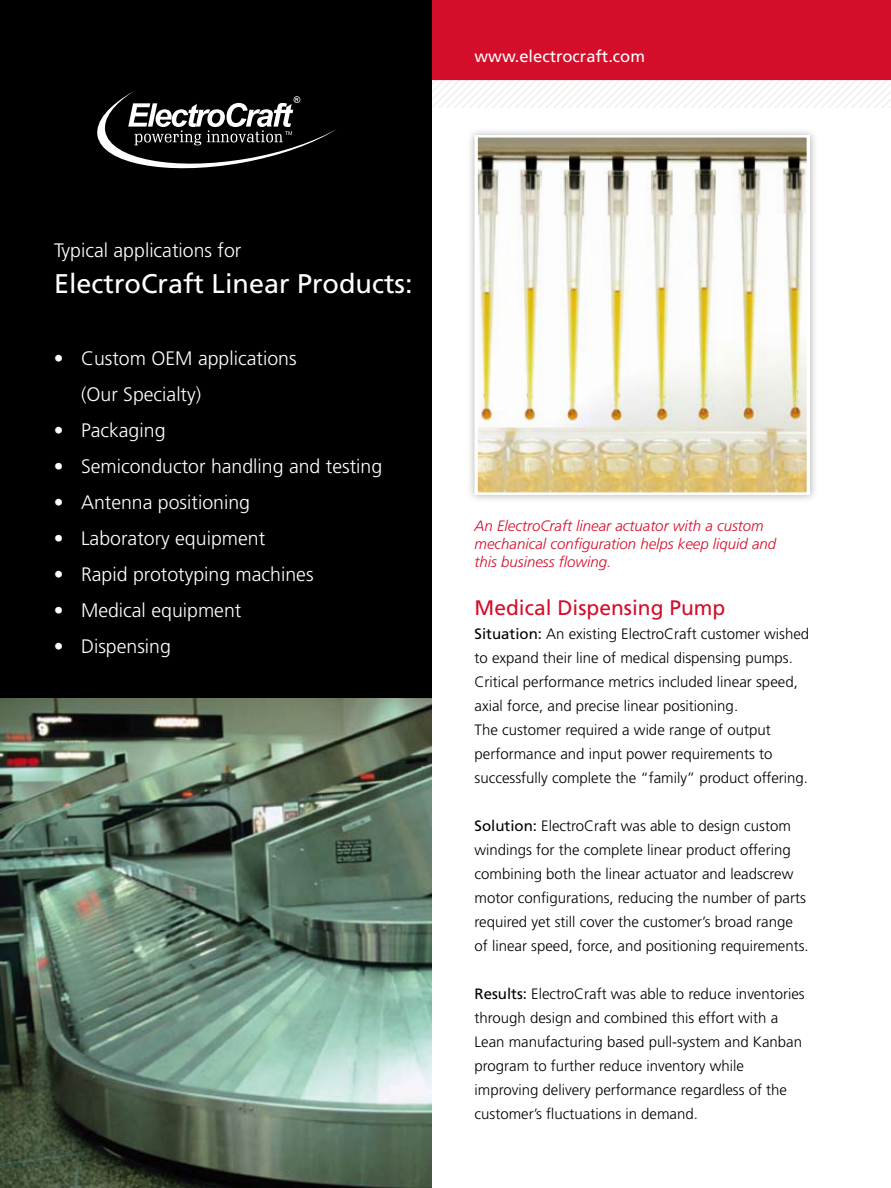
<style>
.page{position:relative;width:891px;height:1188px;background:#fff}
.page>*{position:absolute;margin:0;border:0;box-sizing:border-box;transform-origin:0 0}
.t1{font:27px "Frutiger LT Std";color:#fff}
.t2{font:21px "Frutiger LT Std";color:#d40e2a}
.t3{font:300 19.5px/36px "Frutiger LT Std";color:#fff}
.t4{font:16.5px "Frutiger LT Std";color:#fff}
.t5{font:300 15px/24px "Frutiger LT Std";color:#000}
.t6{font:italic 300 15px/18px "Frutiger LT Std";color:#d40e2a}
.s1{font-weight:400}
</style>
<div class="page">
<div style="left:0;top:0;width:432px;height:1188px;background:#000"></div>
<svg style="left:432px;top:0;width:459px;height:108px"></svg>
<img style="left:0;top:699px;width:432px;height:489px">
<div style="left:466px;top:127px;width:359px;height:382px;background:#000;opacity:.3"></div>
<img style="left:479px;top:139px;width:327px;height:352px">
<div style="left:475px;top:135px;width:335px;height:360px;border:3px solid #fff"></div>
<svg style="left:97px;top:91px;width:239px;height:78px"></svg>
<p class="t4" style="left:475px;top:47px;width:172px">www.electrocraft.com</p>
<h3 class="t3" style="left:54px;top:233px;width:189px">Typical applications for</h3>
<h1 class="t1" style="left:54px;top:268px;width:360px">ElectroCraft Linear Products:</h1>
<h3 class="t3" style="left:81px;top:341px;width:217px;text-indent:-27px">• Custom OEM applications (Our Specialty)</h3>
<h3 class="t3" style="left:54px;top:413px;width:113px">• Packaging</h3>
<h3 class="t3" style="left:54px;top:449px;width:330px">• Semiconductor handling and testing</h3>
<h3 class="t3" style="left:54px;top:485px;width:198px">• Antenna positioning</h3>
<h3 class="t3" style="left:54px;top:521px;width:213px">• Laboratory equipment</h3>
<h3 class="t3" style="left:54px;top:557px;width:261px">• Rapid prototyping machines</h3>
<h3 class="t3" style="left:54px;top:593px;width:189px">• Medical equipment</h3>
<h3 class="t3" style="left:54px;top:629px;width:118px">• Dispensing</h3>
<p class="t6" style="left:475px;top:517px;width:303px">An ElectroCraft linear actuator with a custom mechanical configuration helps keep liquid and this business flowing.</p>
<h2 class="t2" style="left:475px;top:595px;width:252px">Medical Dispensing Pump</h2>
<p class="t5" style="left:475px;top:622px;width:336px"><span class="s1">Situation:</span> An existing ElectroCraft customer wished to expand their line of medical dispensing pumps.<br>Critical performance metrics included linear speed, axial force, and precise linear positioning.<br>The customer required a wide range of output performance and input power requirements to successfully complete the “family” product offering.</p>
<p class="t5" style="left:475px;top:814px;width:336px"><span class="s1">Solution:</span> ElectroCraft was able to design custom windings for the complete linear product offering combining both the linear actuator and leadscrew motor configurations, reducing the number of parts required yet still cover the customer’s broad range of linear speed, force, and positioning requirements.</p>
<p class="t5" style="left:475px;top:982px;width:332px"><span class="s1">Results:</span> ElectroCraft was able to reduce inventories through design and combined this effort with a Lean manufacturing based pull-system and Kanban program to further reduce inventory while improving delivery performance regardless of the customer’s fluctuations in demand.</p>
</div>
